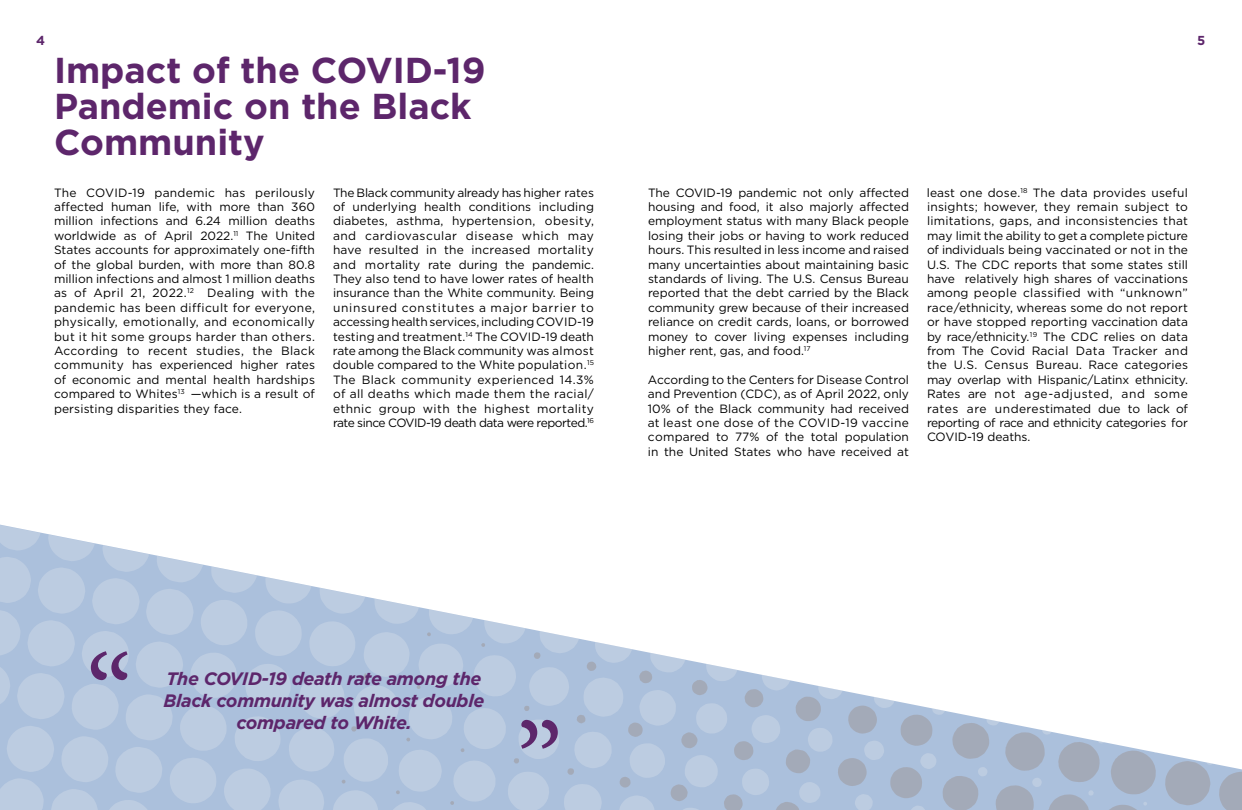
<style>
.page{position:relative;width:1242px;height:810px;background:#fff}
.page>*{position:absolute;margin:0;border:0;box-sizing:border-box;transform-origin:0 0}
.t1{font:124px "Minion Pro";color:#5d266b;scale:.93 1}
.t2{font:700 36px/36px "Gotham";color:#5d266b}
.t3{font:italic 700 18px/21.6px "Gotham";letter-spacing:-.02em;color:#5d266b;text-align:center}
.t4{font:700 13px "Gotham";color:#5d266b}
.t5{font:12px/14.4px "Gotham";color:#000;text-align:justify}
</style>
<div class="page">
<svg style="left:0;top:524px;width:1242px;height:286px"></svg>
<p class="t4" style="left:36px;top:32px;width:10px">4</p>
<p class="t4" style="left:1197px;top:32px;width:10px">5</p>
<h2 class="t2" style="left:54px;top:52px;width:433px">Impact of the COVID-19<br>Pandemic on the Black<br>Community</h2>
<p class="t5" style="left:54px;top:185px;width:263px">The COVID-19 pandemic has perilously affected human life, with more than 360 million infections and 6.24 million deaths worldwide as of April 2022.<sup>11</sup> The United States accounts for approximately one-fifth of the global burden, with more than 80.8 million infections and almost 1 million deaths as of April 21, 2022.<sup>12</sup> Dealing with the pandemic has been difficult for everyone, physically, emotionally, and economically but it hit some groups harder than others.<br>According to recent studies, the Black community has experienced higher rates of economic and mental health hardships compared to Whites<sup>13</sup> —which is a result of persisting disparities they face.</p>
<p class="t5" style="left:333px;top:185px;width:263px">The Black community already has higher rates of underlying health conditions including diabetes, asthma, hypertension, obesity, and cardiovascular disease which may have resulted in the increased mortality and mortality rate during the pandemic.<br>They also tend to have lower rates of health insurance than the White community. Being uninsured constitutes a major barrier to accessing health services, including COVID-19 testing and treatment.<sup>14</sup> The COVID-19 death rate among the Black community was almost double compared to the White population.<sup>15<br></sup>The Black community experienced 14.3% of all deaths which made them the racial/ ethnic group with the highest mortality rate since COVID-19 death data were reported.<sup>16</sup></p>
<p class="t5" style="left:648px;top:185px;width:263px">The COVID-19 pandemic not only affected housing and food, it also majorly affected employment status with many Black people losing their jobs or having to work reduced hours. This resulted in less income and raised many uncertainties about maintaining basic standards of living. The U.S. Census Bureau reported that the debt carried by the Black community grew because of their increased reliance on credit cards, loans, or borrowed money to cover living expenses including higher rent, gas, and food.<sup>17</sup></p>
<p class="t5" style="left:648px;top:372px;width:263px">According to the Centers for Disease Control and Prevention (CDC), as of April 2022, only 10% of the Black community had received at least one dose of the COVID-19 vaccine compared to 77% of the total population in the United States who have received at</p>
<p class="t5" style="left:927px;top:185px;width:263px">least one dose.<sup>18</sup> The data provides useful insights; however, they remain subject to limitations, gaps, and inconsistencies that may limit the ability to get a complete picture of individuals being vaccinated or not in the U.S. The CDC reports that some states still have relatively high shares of vaccinations among people classified with “unknown” race/ethnicity, whereas some do not report or have stopped reporting vaccination data by race/ethnicity.<sup>19</sup> The CDC relies on data from The Covid Racial Data Tracker and the U.S. Census Bureau. Race categories may overlap with Hispanic/Latinx ethnicity.<br>Rates are not age-adjusted, and some rates are underestimated due to lack of reporting of race and ethnicity categories for COVID-19 deaths.</p>
<h1 class="t1" style="left:132px;top:715px;width:51px;rotate:-180deg">”</h1>
<h3 class="t3" style="left:164px;top:668px;width:322px">The COVID-19 death rate among the<br>Black community was almost double compared to White.</h3>
<h1 class="t1" style="left:516px;top:685px;width:51px">”</h1>
</div>
